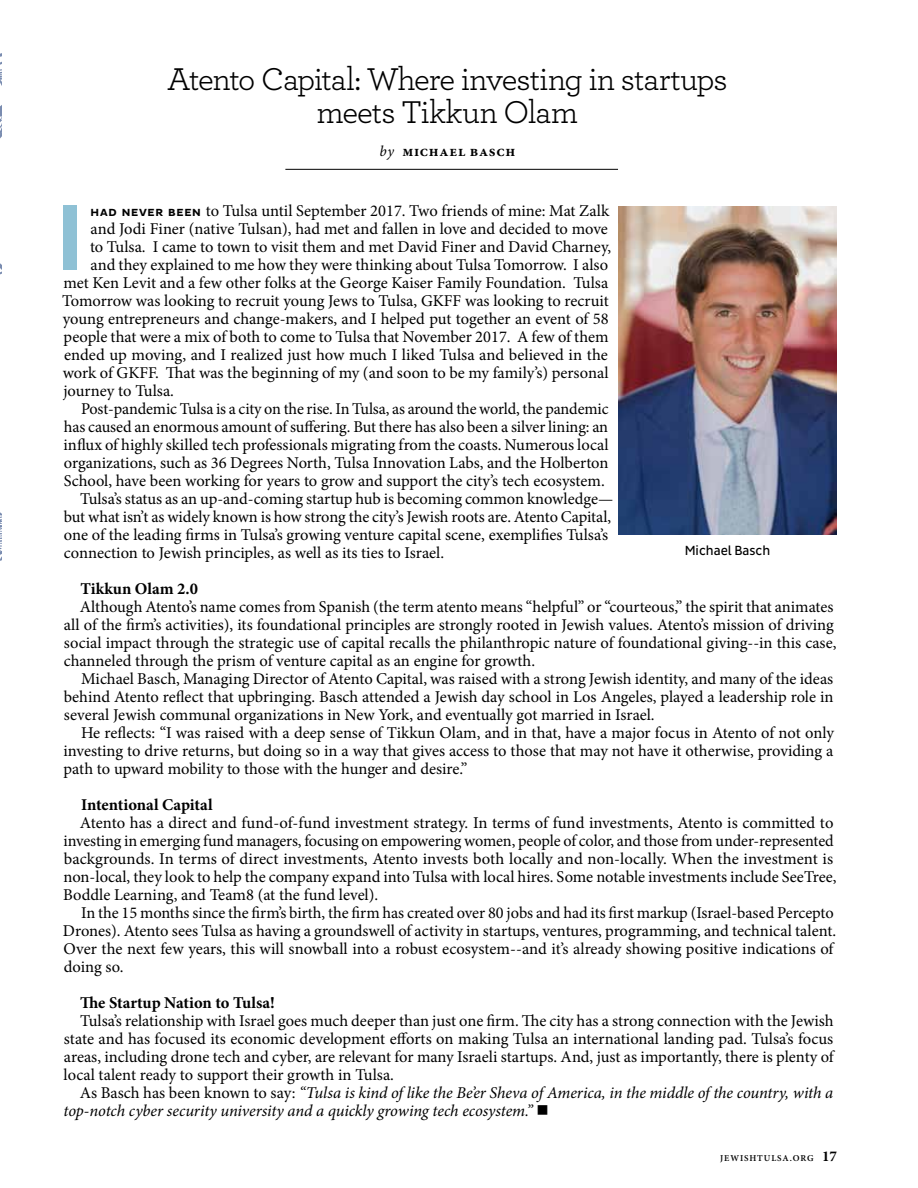
<style>
.page{position:relative;width:918px;height:1188px;background:#fff}
.page>*{position:absolute;margin:0;border:0;box-sizing:border-box;transform-origin:0 0}
.t1{font:500 94.35px "Pluto Sans";color:#8fc1d5}
.t2{font:33px/33px "Archer";letter-spacing:-.035em;color:#000;text-align:center}
.t3{font:16.5px/18px "Minion Pro";letter-spacing:-.01em;color:#000}
.t4{font:italic 16.5px/18px "Minion Pro";letter-spacing:-.005em;color:#000}
.t5{font:700 16.5px "Minion Pro";letter-spacing:-.01em;color:#000}
.t6{font:700 15px "Minion Pro";letter-spacing:.045em;color:#000}
.t7{font:13.5px "Pluto Sans Cond";color:#000}
.t8{font:600 9px "Minion Pro";letter-spacing:.1em;color:#000}
.s1{font-weight:400;font-style:italic}
.s2{font-family:"Pluto Sans";font-weight:700;font-size:10.5px}
.s3{font-style:normal}
.s4{font-weight:700;font-size:15px}
</style>
<div class="page">
<svg style="left:0;top:512px;width:1px;height:49px"></svg>
<img style="left:0;top:53px;width:1px;height:76px">
<hr style="left:285px;top:169px;width:333px;height:1px;background:#000">
<img style="left:618px;top:206px;width:219px;height:329px">
<h2 class="t2" style="left:167px;top:61px;width:562px">Atento Capital: Where investing in startups meets Tikkun Olam</h2>
<p class="t6" style="left:380px;top:141px;width:137px"><span class="s1">by</span> Michael Basch</p>
<h1 class="t1" style="left:55px;top:184px;width:32px">I</h1>
<p class="t3" style="left:91px;top:202px;width:520px"><span class="s2">HAD NEVER BEEN</span> to Tulsa until September 2017. Two friends of mine: Mat Zalk</p>
<p class="t3" style="left:91px;top:220px;width:519px">and Jodi Finer (native Tulsan), had met and fallen in love and decided to move</p>
<p class="t3" style="left:90px;top:238px;width:523px">to Tulsa. I came to town to visit them and met David Finer and David Charney,</p>
<p class="t3" style="left:91px;top:256px;width:519px">and they explained to me how they were thinking about Tulsa Tomorrow. I also</p>
<p class="t3" style="left:63px;top:274px;width:546px">met Ken Levit and a few other folks at the George Kaiser Family Foundation. Tulsa</p>
<p class="t3" style="left:62px;top:292px;width:548px">Tomorrow was looking to recruit young Jews to Tulsa, GKFF was looking to recruit</p>
<p class="t3" style="left:63px;top:310px;width:547px">young entrepreneurs and change-makers, and I helped put together an event of 58</p>
<p class="t3" style="left:64px;top:328px;width:547px">people that were a mix of both to come to Tulsa that November 2017. A few of them</p>
<p class="t3" style="left:64px;top:346px;width:545px">ended up moving, and I realized just how much I liked Tulsa and believed in the</p>
<p class="t3" style="left:63px;top:364px;width:547px">work of GKFF. That was the beginning of my (and soon to be my family’s) personal</p>
<p class="t3" style="left:63px;top:382px;width:112px">journey to Tulsa.</p>
<p class="t3" style="left:81px;top:400px;width:529px">Post-pandemic Tulsa is a city on the rise. In Tulsa, as around the world, the pandemic</p>
<p class="t3" style="left:64px;top:418px;width:546px">has caused an enormous amount of suffering. But there has also been a silver lining: an</p>
<p class="t3" style="left:64px;top:436px;width:546px">influx of highly skilled tech professionals migrating from the coasts. Numerous local</p>
<p class="t3" style="left:64px;top:454px;width:546px">organizations, such as 36 Degrees North, Tulsa Innovation Labs, and the Holberton</p>
<p class="t3" style="left:64px;top:472px;width:543px">School, have been working for years to grow and support the city’s tech ecosystem.</p>
<p class="t3" style="left:80px;top:490px;width:534px">Tulsa’s status as an up-and-coming startup hub is becoming common knowledge—</p>
<p class="t3" style="left:64px;top:508px;width:549px">but what isn’t as widely known is how strong the city’s Jewish roots are. Atento Capital,</p>
<p class="t3" style="left:64px;top:526px;width:546px">one of the leading firms in Tulsa’s growing venture capital scene, exemplifies Tulsa’s</p>
<p class="t3" style="left:64px;top:544px;width:382px">connection to Jewish principles, as well as its ties to Israel.</p>
<p class="t5" style="left:80px;top:577px;width:119px">Tikkun Olam 2.0</p>
<p class="t3" style="left:64px;top:598px;width:774px;text-indent:16px">Although Atento’s name comes from Spanish (the term atento means “helpful” or “courteous,” the spirit that animates all of the firm’s activities), its foundational principles are strongly rooted in Jewish values. Atento’s mission of driving social impact through the strategic use of capital recalls the philanthropic nature of foundational giving--in this case, channeled through the prism of venture capital as an engine for growth.</p>
<p class="t3" style="left:64px;top:670px;width:771px;text-align:justify;text-indent:17px">Michael Basch, Managing Director of Atento Capital, was raised with a strong Jewish identity, and many of the ideas behind Atento reflect that upbringing. Basch attended a Jewish day school in Los Angeles, played a leadership role in several Jewish communal organizations in New York, and eventually got married in Israel.</p>
<p class="t3" style="left:64px;top:724px;width:772px;text-align:justify;text-indent:18px">He reflects: “I was raised with a deep sense of Tikkun Olam, and in that, have a major focus in Atento of not only investing to drive returns, but doing so in a way that gives access to those that may not have it otherwise, providing a path to upward mobility to those with the hunger and desire.”</p>
<p class="t5" style="left:81px;top:793px;width:133px">Intentional Capital</p>
<p class="t3" style="left:63px;top:814px;width:775px;text-indent:17px">Atento has a direct and fund-of-fund investment strategy. In terms of fund investments, Atento is committed to investing in emerging fund managers, focusing on empowering women, people of color, and those from under-represented backgrounds. In terms of direct investments, Atento invests both locally and non-locally. When the investment is non-local, they look to help the company expand into Tulsa with local hires. Some notable investments include SeeTree, Boddle Learning, and Team8 (at the fund level).</p>
<p class="t3" style="left:63px;top:904px;width:775px;text-indent:18px">In the 15 months since the firm’s birth, the firm has created over 80 jobs and had its first markup (Israel-based Percepto Drones). Atento sees Tulsa as having a groundswell of activity in startups, ventures, programming, and technical talent.<br>Over the next few years, this will snowball into a robust ecosystem--and it’s already showing positive indications of doing so.</p>
<p class="t5" style="left:80px;top:991px;width:196px">The Startup Nation to Tulsa!</p>
<p class="t3" style="left:64px;top:1012px;width:773px;text-indent:17px">Tulsa’s relationship with Israel goes much deeper than just one firm. The city has a strong connection with the Jewish state and has focused its economic development efforts on making Tulsa an international landing pad. Tulsa’s focus areas, including drone tech and cyber, are relevant for many Israeli startups. And, just as importantly, there is plenty of local talent ready to support their growth in Tulsa.</p>
<p class="t4" style="left:63px;top:1084px;width:771px;text-indent:16px"><span class="s3">As Basch has been known to say:</span> “Tulsa is kind of like the Be’er Sheva of America, in the middle of the country, with a top-notch cyber security university and a quickly growing tech ecosystem.” ■</p>
<p class="t7" style="left:685px;top:543px;width:87px">Michael Basch</p>
<p class="t8" style="left:720px;top:1152px;width:118px">JEWISHTULSA.ORG <span class="s4">17</span></p>
</div>
